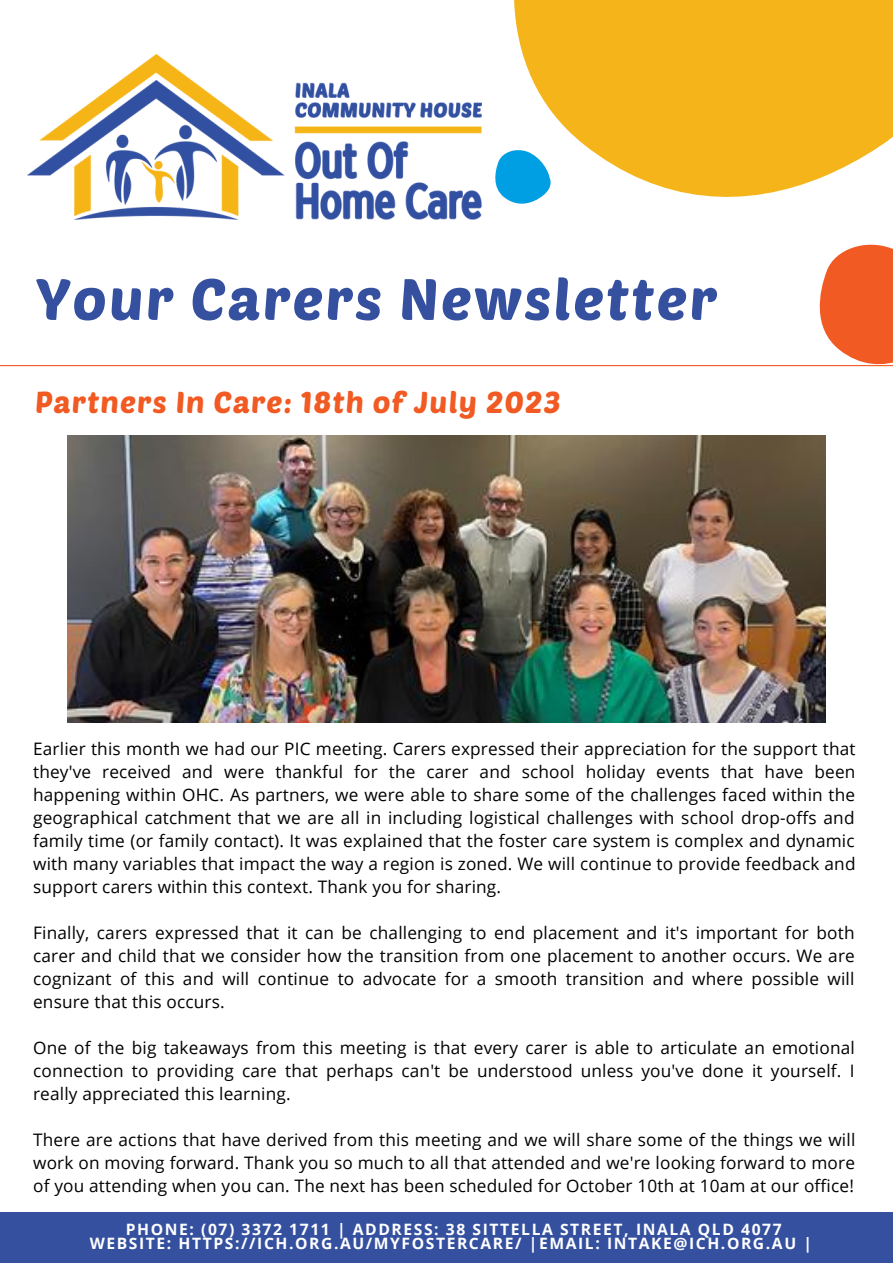
<style>
.page{position:relative;width:893px;height:1264px;background:#fff}
.page>*{position:absolute;margin:0;border:0;box-sizing:border-box;transform-origin:0 0}
.t1{font:57.45px "Poetsen One";letter-spacing:.04em;color:#34509f}
.t2{font:29.85px "Poetsen One";letter-spacing:.04em;color:#f15a22}
.t3{font:17.25px/23px "Open Sans";letter-spacing:.01em;color:#000;text-align:justify}
.t4{font:700 15.75px "Open Sans";letter-spacing:.1em;color:#fff}
</style>
<div class="page">
<svg style="left:793px;top:288px;width:99px;height:79px"></svg>
<svg style="left:419px;top:0;width:473px;height:288px;fill:#f4b41a"></svg>
<div style="left:0;top:1212px;width:892px;height:50px;background:#34509f"></div>
<hr style="left:0;top:365px;width:892px;height:1px;background:#f15a22">
<svg style="left:483px;top:138px;width:75px;height:77px"></svg>
<img style="left:28px;top:55px;width:453px;height:164px">
<img style="left:67px;top:436px;width:758px;height:286px">
<p class="t1" style="left:35px;top:262px;width:683px">Your Carers Newsletter</p>
<p class="t2" style="left:35px;top:383px;width:527px">Partners In Care: 18th of July 2023</p>
<p class="t3" style="left:33px;top:736px;width:823px">Earlier this month we had our PIC meeting. Carers expressed their appreciation for the support that they've received and were thankful for the carer and school holiday events that have been happening within OHC. As partners, we were able to share some of the challenges faced within the geographical catchment that we are all in including logistical challenges with school drop-offs and family time (or family contact). It was explained that the foster care system is complex and dynamic with many variables that impact the way a region is zoned. We will continue to provide feedback and support carers within this context. Thank you for sharing.</p>
<p class="t3" style="left:33px;top:920px;width:823px">Finally, carers expressed that it can be challenging to end placement and it's important for both carer and child that we consider how the transition from one placement to another occurs. We are cognizant of this and will continue to advocate for a smooth transition and where possible will ensure that this occurs.</p>
<p class="t3" style="left:33px;top:1035px;width:823px">One of the big takeaways from this meeting is that every carer is able to articulate an emotional connection to providing care that perhaps can't be understood unless you've done it yourself. I really appreciated this learning.</p>
<p class="t3" style="left:33px;top:1127px;width:823px">There are actions that have derived from this meeting and we will share some of the things we will work on moving forward. Thank you so much to all that attended and we're looking forward to more of you attending when you can. The next has been scheduled for October 10th at 10am at our office!</p>
<p class="t4" style="left:126px;top:1218px;width:657px">PHONE: (07) 3372 1711 | ADDRESS: 38 SITTELLA STREET, INALA QLD 4077</p>
<p class="t4" style="left:90px;top:1232px;width:723px">WEBSITE: HTTPS://ICH.ORG.AU/MYFOSTERCARE/ |EMAIL: INTAKE@ICH.ORG.AU |</p>
</div>
